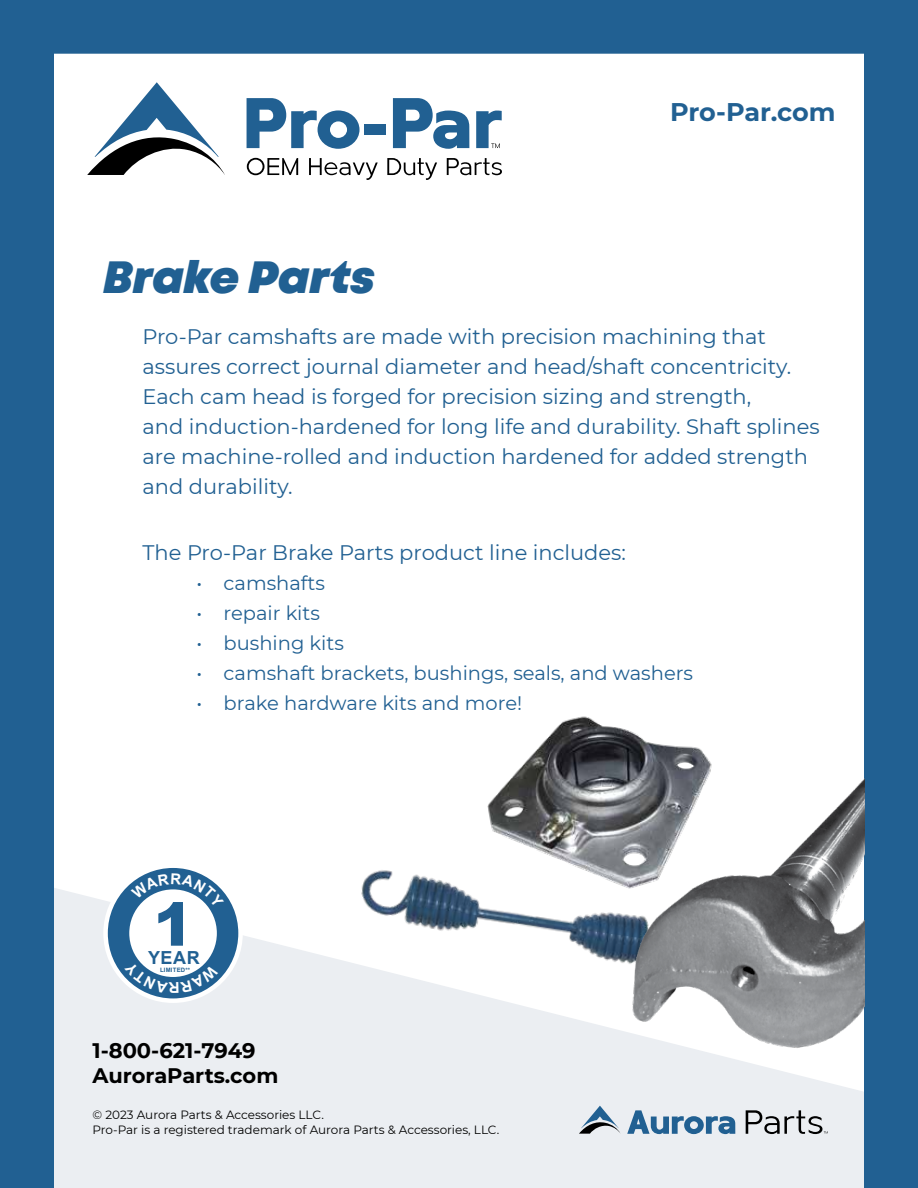
<style>
.page{position:relative;width:918px;height:1188px;background:#216092}
.page>*{position:absolute;margin:0;border:0;box-sizing:border-box;transform-origin:0 0}
.t1{font:900 60px "Arial";color:#216092}
.t2{font:italic 900 45px "Mont";color:#216092}
.t3{font:700 25.5px "Montserrat";letter-spacing:-.01em;color:#216092}
.t4{font:21px/30px "Montserrat";color:#216092}
.t5{font:700 21px/25.2px "Montserrat";color:#000}
.t6{font:19.5px "Montserrat";color:#216092}
.t7{font:700 18px "Arial";color:#216092}
.t8{font:12px/14.4px "Montserrat";color:#000}
.t9{font:700 6px "Arial";letter-spacing:.035em;color:#216092}
</style>
<div class="page">
<div style="left:54px;top:54px;width:810px;height:834px;background:#fff"></div>
<svg style="left:54px;top:888px;width:810px;height:300px;background:#eceff2"></svg>
<svg style="left:627px;top:1110px;width:108px;height:24px"></svg>
<svg style="left:746px;top:1110px;width:82px;height:24px;background:#b1b3b6"></svg>
<svg style="left:579px;top:1106px;width:42px;height:28px"></svg>
<svg style="left:87px;top:82px;width:138px;height:93px"></svg>
<svg style="left:247px;top:98px;width:113px;height:51px"></svg>
<div style="left:364px;top:124px;width:22px;height:11px;background:#216092"></div>
<svg style="left:393px;top:98px;width:76px;height:51px"></svg>
<svg style="left:476px;top:111px;width:26px;height:37px"></svg>
<svg style="left:247px;top:158px;width:51px;height:17px"></svg>
<svg style="left:309px;top:158px;width:69px;height:22px;background:#cacaca"></svg>
<svg style="left:387px;top:158px;width:50px;height:22px"></svg>
<svg style="left:447px;top:158px;width:55px;height:17px"></svg>
<svg style="left:106px;top:866px;width:135px;height:135px"></svg>
<div style="left:103px;top:863px;width:140px;height:140px;border:4px solid #fff;border-radius:50%"></div>
<div style="left:129px;top:889px;width:88px;height:88px;background:#fff;border-radius:50%"></div>
<img style="left:325px;top:844px;width:297px;height:155px">
<img style="left:484px;top:710px;width:233px;height:181px">
<img style="left:622px;top:756px;width:242px;height:295px">
<svg style="left:124px;top:962px;width:94px;height:31px"></svg>
<svg style="left:131px;top:873px;width:93px;height:35px"></svg>
<h2 class="t2" style="left:103px;top:255px;width:273px">Brake Parts</h2>
<p class="t3" style="left:670px;top:93px;width:167px">Pro-Par.com</p>
<p class="t4" style="left:143px;top:321px;width:679px">Pro-Par camshafts are made with precision machining that assures correct journal diameter and head/shaft concentricity.<br>Each cam head is forged for precision sizing and strength,<br>and induction-hardened for long life and durability. Shaft splines are machine-rolled and induction hardened for added strength and durability.</p>
<p class="t4" style="left:143px;top:537px;width:485px">The Pro-Par Brake Parts product line includes:</p>
<p class="t6" style="left:197px;top:570px;width:130px">• camshafts</p>
<p class="t6" style="left:197px;top:600px;width:125px">• repair kits</p>
<p class="t6" style="left:197px;top:630px;width:149px">• bushing kits</p>
<p class="t6" style="left:197px;top:660px;width:498px">• camshaft brackets, bushings, seals, and washers</p>
<p class="t6" style="left:197px;top:690px;width:327px">• brake hardware kits and more!</p>
<h1 class="t1" style="left:153px;top:881px;width:42px">1</h1>
<p class="t9" style="left:160px;top:966px;width:32px">LIMITED**</p>
<p class="t7" style="left:148px;top:945px;width:53px">YEAR</p>
<p class="t5" style="left:93px;top:1037px;width:187px">1-800-621-7949<br>AuroraParts.com</p>
<p class="t8" style="left:93px;top:1107px;width:408px">© 2023 Aurora Parts &amp; Accessories LLC.<br>Pro-Par is a registered trademark of Aurora Parts &amp; Accessories, LLC.</p>
</div>
